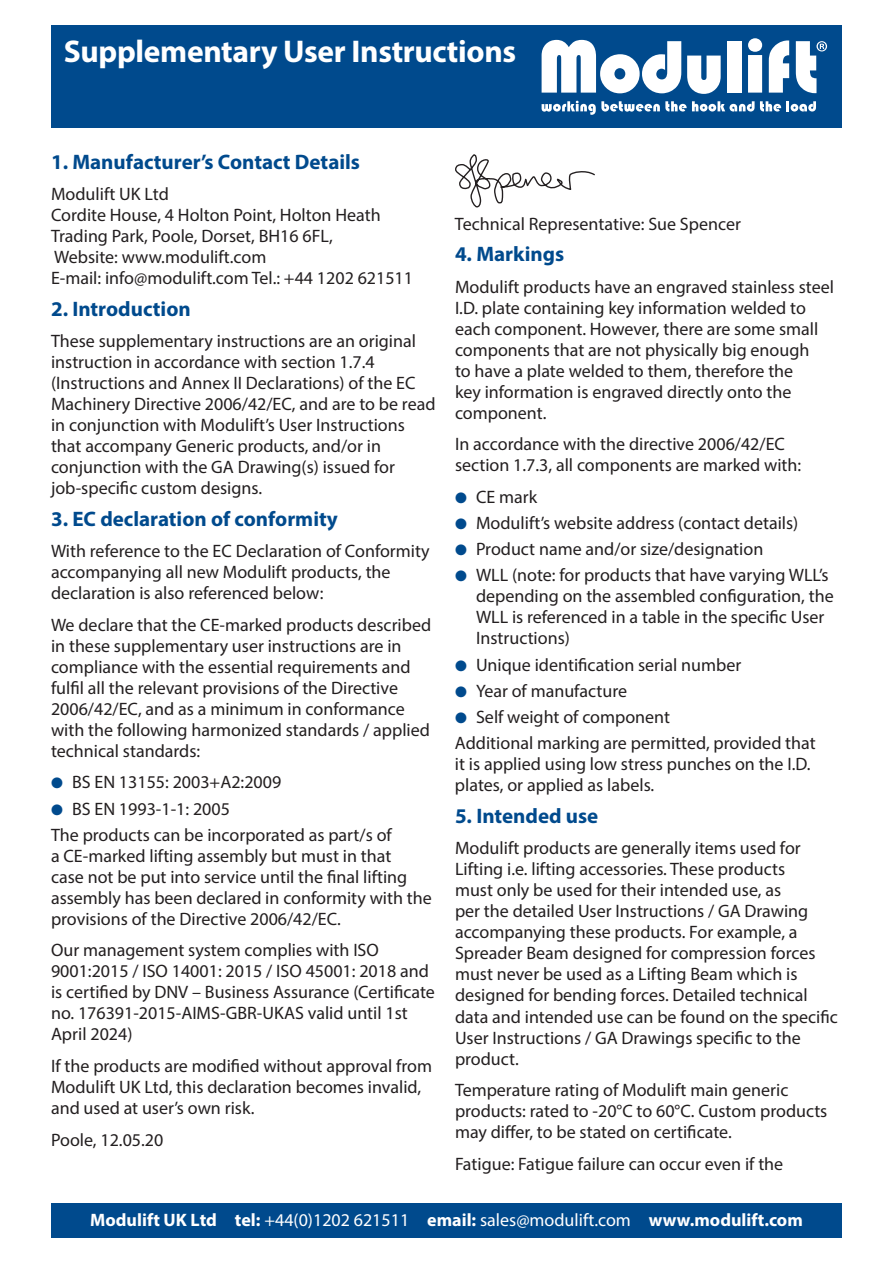
<style>
.page{position:relative;width:893px;height:1263px;background:#fff}
.page>*{position:absolute;margin:0;border:0;box-sizing:border-box;transform-origin:0 0}
.t1{font:700 31.5px "Myriad Pro";letter-spacing:-.01em;color:#fff}
.t2{font:700 21px "Myriad Pro";color:#004a8d}
.t3{font:18px/21px "Myriad Pro";color:#231f20}
.t4{font:700 18px "Myriad Pro";color:#fff}
.s1{color:#004a8d}
.s2{font-weight:400}
</style>
<div class="page">
<div style="left:51px;top:1203px;width:791px;height:34px;background:#004a8d"></div>
<div style="left:51px;top:26px;width:791px;height:102px;background:#004a8d"></div>
<svg style="left:542px;top:40px;width:139px;height:53px"></svg>
<svg style="left:687px;top:56px;width:34px;height:38px"></svg>
<div style="left:727px;top:41px;width:14px;height:52px;background:#fff"></div>
<svg style="left:748px;top:38px;width:14px;height:55px"></svg>
<svg style="left:769px;top:40px;width:20px;height:53px"></svg>
<svg style="left:542px;top:101px;width:274px;height:14px"></svg>
<svg style="left:796px;top:41px;width:31px;height:52px"></svg>
<svg style="left:455px;top:154px;width:140px;height:53px"></svg>
<h1 class="t1" style="left:64px;top:31px;width:454px">Supplementary User Instructions</h1>
<p class="t2" style="left:51px;top:148px;width:311px">1. Manufacturer’s Contact Details</p>
<p class="t3" style="left:51px;top:184px;width:364px">Modulift UK Ltd<br>Cordite House, 4 Holton Point, Holton Heath Trading Park, Poole, Dorset, BH16 6FL,<br>Website: www.modulift.com<br>E-mail: info@modulift.com Tel.: +44 1202 621511</p>
<p class="t2" style="left:51px;top:295px;width:141px">2. Introduction</p>
<p class="t3" style="left:51px;top:331px;width:386px">These supplementary instructions are an original instruction in accordance with section 1.7.4 (Instructions and Annex II Declarations) of the EC Machinery Directive 2006/42/EC, and are to be read in conjunction with Modulift’s User Instructions that accompany Generic products, and/or in conjunction with the GA Drawing(s) issued for job-specific custom designs.</p>
<p class="t2" style="left:51px;top:505px;width:288px">3. EC declaration of conformity</p>
<p class="t3" style="left:51px;top:541px;width:380px">With reference to the EC Declaration of Conformity accompanying all new Modulift products, the declaration is also referenced below:</p>
<p class="t3" style="left:51px;top:614px;width:382px">We declare that the CE-marked products described in these supplementary user instructions are in compliance with the essential requirements and fulfil all the relevant provisions of the Directive 2006/42/EC, and as a minimum in conformance with the following harmonized standards / applied technical standards:</p>
<p class="t3" style="left:51px;top:772px;width:232px"><span class="s1">●</span> BS EN 13155: 2003+A2:2009</p>
<p class="t3" style="left:51px;top:795px;width:342px;line-height:26.2px"><span class="s1">●</span> BS EN 1993-1-1: 2005<br>The products can be incorporated as part/s of</p>
<p class="t3" style="left:51px;top:845px;width:382px">a CE-marked lifting assembly but must in that<br>case not be put into service until the final lifting assembly has been declared in conformity with the provisions of the Directive 2006/42/EC.</p>
<p class="t3" style="left:51px;top:940px;width:385px">Our management system complies with ISO 9001:2015 / ISO 14001: 2015 / ISO 45001: 2018 and is certified by DNV – Business Assurance (Certificate no. 176391-2015-AIMS-GBR-UKAS valid until 1st April 2024)</p>
<p class="t3" style="left:51px;top:1055px;width:383px">If the products are modified without approval from<br>Modulift UK Ltd, this declaration becomes invalid, and used at user’s own risk.</p>
<p class="t3" style="left:51px;top:1129px;width:114px">Poole, 12.05.20</p>
<p class="t3" style="left:455px;top:213px;width:287px">Technical Representative: Sue Spencer</p>
<p class="t2" style="left:455px;top:240px;width:111px">4. Markings</p>
<p class="t3" style="left:455px;top:276px;width:380px">Modulift products have an engraved stainless steel I.D. plate containing key information welded to each component. However, there are some small components that are not physically big enough<br>to have a plate welded to them, therefore the<br>key information is engraved directly onto the component.</p>
<p class="t3" style="left:455px;top:433px;width:348px">In accordance with the directive 2006/42/EC section 1.7.3, all components are marked with:</p>
<p class="t3" style="left:455px;top:486px;width:84px"><span class="s1">●</span> CE mark</p>
<p class="t3" style="left:455px;top:512px;width:345px"><span class="s1">●</span> Modulift’s website address (contact details)</p>
<p class="t3" style="left:455px;top:538px;width:310px"><span class="s1">●</span> Product name and/or size/designation</p>
<p class="t3" style="left:476px;top:565px;width:359px;text-indent:-21px"><span class="s1">●</span> WLL (note: for products that have varying WLL’s depending on the assembled configuration, the WLL is referenced in a table in the specific User Instructions)</p>
<p class="t3" style="left:455px;top:654px;width:288px"><span class="s1">●</span> Unique identification serial number</p>
<p class="t3" style="left:455px;top:680px;width:174px"><span class="s1">●</span> Year of manufacture</p>
<p class="t3" style="left:455px;top:704px;width:362px;line-height:26.2px"><span class="s1">●</span> Self weight of component<br>Additional marking are permitted, provided that</p>
<p class="t3" style="left:455px;top:754px;width:357px">it is applied using low stress punches on the I.D. plates, or applied as labels.</p>
<p class="t2" style="left:455px;top:802px;width:145px">5. Intended use</p>
<p class="t3" style="left:455px;top:838px;width:384px">Modulift products are generally items used for Lifting i.e. lifting accessories. These products<br>must only be used for their intended use, as<br>per the detailed User Instructions / GA Drawing accompanying these products. For example, a Spreader Beam designed for compression forces must never be used as a Lifting Beam which is designed for bending forces. Detailed technical data and intended use can be found on the specific User Instructions / GA Drawings specific to the product.</p>
<p class="t3" style="left:455px;top:1079px;width:374px">Temperature rating of Modulift main generic products: rated to -20°C to 60°C. Custom products may differ, to be stated on certificate.</p>
<p class="t3" style="left:455px;top:1153px;width:330px">Fatigue: Fatigue failure can occur even if the</p>
<p class="t4" style="left:90px;top:1209px;width:714px">Modulift UK Ltd tel: <span class="s2">+44(0)1202 621511</span> email: <span class="s2">sales@modulift.com</span> www.modulift.com</p>
</div>
